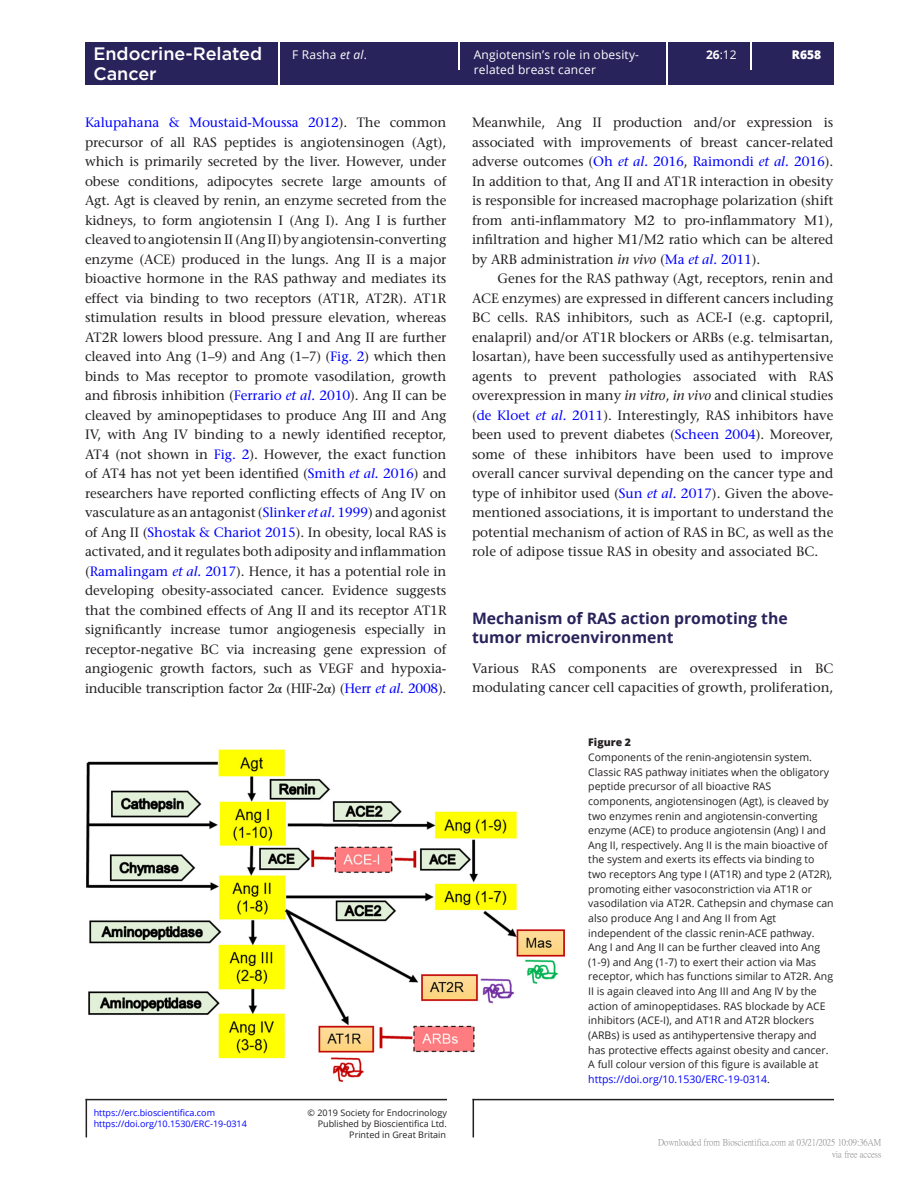
<style>
.page{position:relative;width:919px;height:1187px;background:#fff}
.page>*{position:absolute;margin:0;border:0;box-sizing:border-box;transform-origin:0 0}
.t1{font:500 18px "Gotham";color:#fff}
.t2{font:700 15.75px/19.5px "Open Sans";color:#29235c}
.TXT{font:500 13.5px/19.5px "Stone Serif Std";letter-spacing:-.005em;color:#231f20;text-align:justify}
.TXI{font:500 13.5px/19.5px "Stone Serif Std";color:#231f20;text-align:justify}
.t3{font:12px "Open Sans";letter-spacing:.015em;color:#fff}
.t4{font:800 12px "Open Sans";color:#fff}
.FC{font:10.5px/14.7px "Open Sans";color:#231f20}
.FC-2{font:800 10.5px "Open Sans";color:#231f20}
.t5{font:9px "Open Sans";color:#231f20}
.t6{font:9px/12px "P Ming Li U";color:rgb(0 0 0/.5);text-align:right}
.t7{font:9px "Open Sans";color:#00f}
.s1{font-weight:700}
.s2{color:#00f}
.s3{font-style:italic;color:#00f}
.s4{font-family:"STIX General";font-weight:400}
.s5{font-style:italic}
</style>
<div class="page">
<hr style="left:86px;top:1098px;width:361px;height:2px;background:#231f20">
<hr style="left:86px;top:1098px;width:1px;height:39px;background:#231f20">
<hr style="left:472px;top:1098px;width:361px;height:2px;background:#231f20">
<hr style="left:472px;top:1098px;width:2px;height:39px;background:#231f20">
<div style="left:85px;top:42px;width:748px;height:43px;background:#29235c"></div>
<hr style="left:278px;top:42px;width:1px;height:43px;background:#fff">
<hr style="left:666px;top:42px;width:1px;height:43px;background:#fff">
<hr style="left:458px;top:42px;width:2px;height:27px;background:#fff">
<svg style="left:750px;top:42px;width:1px;height:27px"></svg>
<img style="left:86px;top:749px;width:479px;height:333px">
<h1 class="t1" style="left:93px;top:42px;width:170px">Endocrine-Related</h1>
<p class="t3" style="left:706px;top:47px;width:32px"><span class="s1">26</span>:12</p>
<h1 class="t1" style="left:93px;top:61px;width:65px">Cancer</h1>
<p class="TXT" style="left:85px;top:113px;width:363px"><span class="s2">Kalupahana &amp; Moustaid-Moussa 2012</span>). The common precursor of all RAS peptides is angiotensinogen (Agt), which is primarily secreted by the liver. However, under obese conditions, adipocytes secrete large amounts of Agt. Agt is cleaved by renin, an enzyme secreted from the kidneys, to form angiotensin I (Ang I). Ang I is further cleaved to angiotensin II (Ang II) by angiotensin-converting enzyme (ACE) produced in the lungs. Ang II is a major bioactive hormone in the RAS pathway and mediates its effect via binding to two receptors (AT1R, AT2R). AT1R stimulation results in blood pressure elevation, whereas AT2R lowers blood pressure. Ang I and Ang II are further cleaved into Ang (1–9) and Ang (1–7) (<span class="s2">Fig. 2</span>) which then binds to Mas receptor to promote vasodilation, growth and fibrosis inhibition (<span class="s2">Ferrario</span> <span class="s3">et al.</span> <span class="s2">2010</span>). Ang II can be cleaved by aminopeptidases to produce Ang III and Ang IV, with Ang IV binding to a newly identified receptor, AT4 (not shown in <span class="s2">Fig. 2</span>). However, the exact function of AT4 has not yet been identified (<span class="s2">Smith</span> <span class="s3">et al.</span> <span class="s2">2016</span>) and researchers have reported conflicting effects of Ang IV on vasculature as an antagonist (<span class="s2">Slinker</span> <span class="s3">et al.</span> <span class="s2">1999</span>) and agonist of Ang II (<span class="s2">Shostak &amp; Chariot 2015</span>). In obesity, local RAS is activated, and it regulates both adiposity and inflammation (<span class="s2">Ramalingam</span> <span class="s3">et al.</span> <span class="s2">2017</span>). Hence, it has a potential role in developing obesity-associated cancer. Evidence suggests that the combined effects of Ang II and its receptor AT1R significantly increase tumor angiogenesis especially in receptor-negative BC via increasing gene expression of angiogenic growth factors, such as VEGF and hypoxia&shy;inducible transcription factor 2<span class="s4">α</span> (HIF-2<span class="s4">α</span>) (<span class="s2">Herr</span> <span class="s3">et al.</span> <span class="s2">2008</span>).</p>
<p class="TXT" style="left:472px;top:113px;width:363px">Meanwhile, Ang II production and/or expression is associated with improvements of breast cancer-related adverse outcomes (<span class="s2">Oh</span> <span class="s3">et al.</span> <span class="s2">2016</span>, <span class="s2">Raimondi</span> <span class="s3">et al.</span> <span class="s2">2016</span>).<br>In addition to that, Ang II and AT1R interaction in obesity is responsible for increased macrophage polarization (shift from anti-inflammatory M2 to pro-inflammatory M1), infiltration and higher M1/M2 ratio which can be altered by ARB administration <span class="s5">in vivo</span> (<span class="s2">Ma</span> <span class="s3">et al.</span> <span class="s2">2011</span>).</p>
<p class="t3" style="left:292px;top:47px;width:76px">F Rasha <span class="s5">et al</span>.</p>
<p class="t3" style="left:474px;top:47px;width:167px">Angiotensin’s role in obesity-</p>
<p class="t4" style="left:791px;top:46px;width:31px">R658</p>
<p class="t3" style="left:474px;top:61px;width:124px">related breast cancer</p>
<p class="TXI" style="left:472px;top:269px;width:363px;text-indent:26px">Genes for the RAS pathway (Agt, receptors, renin and ACE enzymes) are expressed in different cancers including BC cells. RAS inhibitors, such as ACE-I (e.g. captopril, enalapril) and/or AT1R blockers or ARBs (e.g. telmisartan, losartan), have been successfully used as antihypertensive agents to prevent pathologies associated with RAS overexpression in many <span class="s5">in vitro</span>, <span class="s5">in vivo</span> and clinical studies (<span class="s2">de Kloet</span> <span class="s3">et al.</span> <span class="s2">2011</span>). Interestingly, RAS inhibitors have been used to prevent diabetes (<span class="s2">Scheen 2004</span>). Moreover, some of these inhibitors have been used to improve overall cancer survival depending on the cancer type and type of inhibitor used (<span class="s2">Sun</span> <span class="s3">et al.</span> <span class="s2">2017</span>). Given the above&shy;mentioned associations, it is important to understand the potential mechanism of action of RAS in BC, as well as the role of adipose tissue RAS in obesity and associated BC.</p>
<h1 class="t2" style="left:472px;top:608px;width:317px">Mechanism of RAS action promoting the tumor microenvironment</h1>
<p class="TXT" style="left:472px;top:658px;width:363px">Various RAS components are overexpressed in BC modulating cancer cell capacities of growth, proliferation,</p>
<p class="t7" style="left:94px;top:1106px;width:123px">https://erc.bioscientifica.com</p>
<p class="t5" style="left:307px;top:1106px;width:141px">© 2019 Society for Endocrinology</p>
<p class="t7" style="left:94px;top:1117px;width:155px">https://doi.org/10.1530/ERC-19-0314</p>
<p class="t5" style="left:318px;top:1117px;width:131px">Published by Bioscientifica Ltd.</p>
<p class="t5" style="left:349px;top:1128px;width:98px">Printed in Great Britain</p>
<p class="FC-2" style="left:588px;top:734px;width:44px">Figure 2</p>
<p class="FC" style="left:588px;top:749px;width:247px">Components of the renin-angiotensin system.<br>Classic RAS pathway initiates when the obligatory peptide precursor of all bioactive RAS components, angiotensinogen (Agt), is cleaved by two enzymes renin and angiotensin-converting enzyme (ACE) to produce angiotensin (Ang) I and Ang II, respectively. Ang II is the main bioactive of the system and exerts its effects via binding to two receptors Ang type I (AT1R) and type 2 (AT2R), promoting either vasoconstriction via AT1R or vasodilation via AT2R. Cathepsin and chymase can also produce Ang I and Ang II from Agt independent of the classic renin-ACE pathway.<br>Ang I and Ang II can be further cleaved into Ang (1-9) and Ang (1-7) to exert their action via Mas receptor, which has functions similar to AT2R. Ang II is again cleaved into Ang III and Ang IV by the action of aminopeptidases. RAS blockade by ACE inhibitors (ACE-I), and AT1R and AT2R blockers (ARBs) is used as antihypertensive therapy and has protective effects against obesity and cancer.<br>A full colour version of this figure is available at <span class="s2">https://doi.org/10.1530/ERC-19-0314</span>.</p>
<p class="t6" style="left:658px;top:1136px;width:225px">Downloaded from Bioscientifica.com at 03/21/2025 10:09:36AM via free access</p>
</div>
